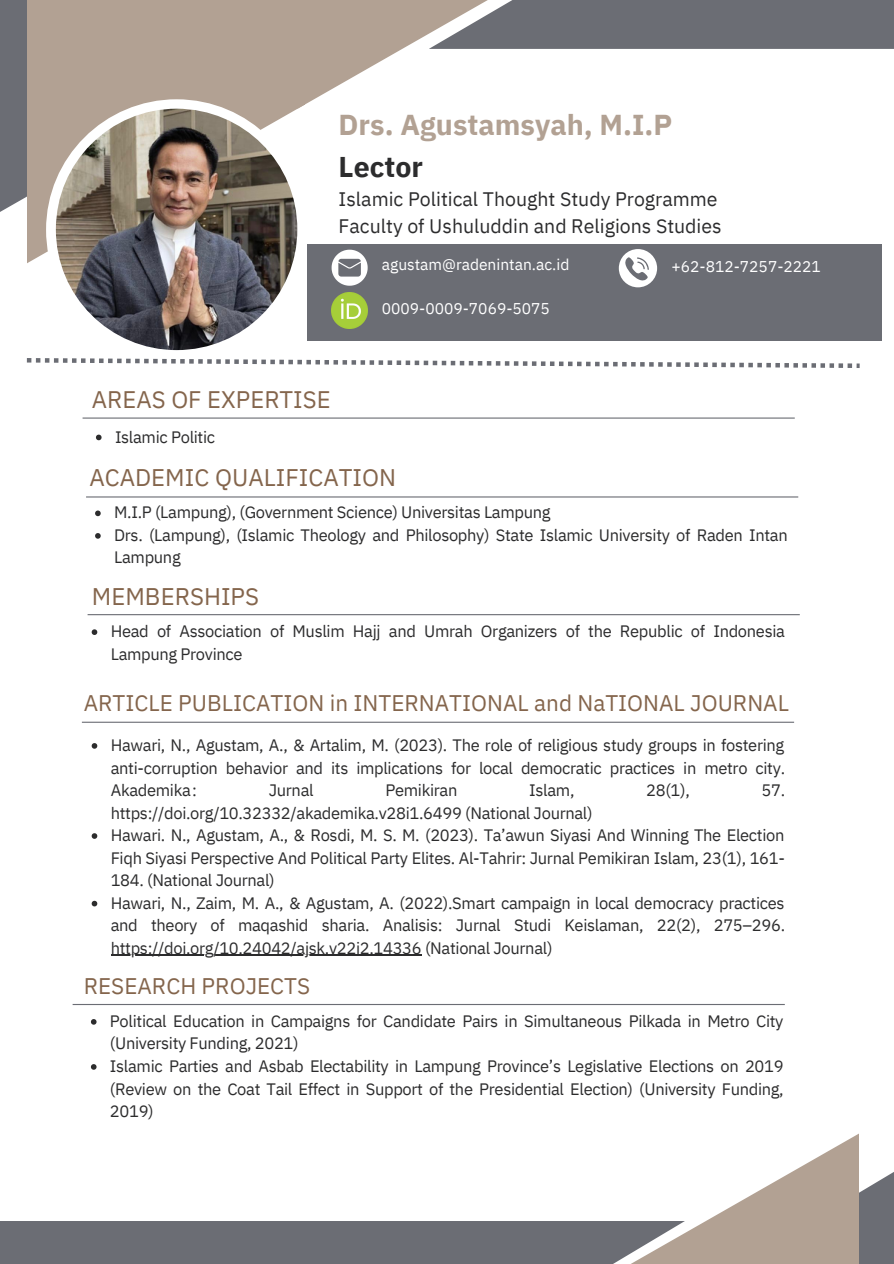
<style>
.page{position:relative;width:894px;height:1264px;background:#fff}
.page>*{position:absolute;margin:0;border:0;box-sizing:border-box;transform-origin:0 0}
.t1{font:700 28.65px "IBM Plex Sans";color:#b2a193}
.t2{font:700 28.5px "IBM Plex Sans";color:#2c2c2d}
.t3{font:24px "IBM Plex Sans";color:#84654c}
.t4{font:23.85px "IBM Plex Sans";color:#84654c}
.t5{font:22.5px "IBM Plex Sans";color:#84654c}
.t6{font:19.5px "IBM Plex Sans";color:#2c2c2d}
.t7{font:16.5px/22.5px "IBM Plex Sans Thai";letter-spacing:-.02em;color:#2c2c2d;text-align:justify}
.t8{font:15.6px "IBM Plex Sans Thai";color:#fff}
</style>
<div class="page">
<div style="left:0;top:0;width:27px;height:212px;background:#6b6d74"></div>
<svg style="left:27px;top:105px;width:270px;height:158px;background:#bdafa3"></svg>
<svg style="left:859px;top:1172px;width:34px;height:91px;background:#7c7d84"></svg>
<svg style="left:685px;top:1133px;width:174px;height:130px;fill:#b2a193"></svg>
<div style="left:0;top:1220px;width:685px;height:43px;background:#6b6d74"></div>
<svg style="left:297px;top:0;width:131px;height:109px;fill:#b2a193"></svg>
<div style="left:27px;top:0;width:277px;height:105px;background:#b2a193"></div>
<div style="left:46px;top:99px;width:261px;height:261px;background:#fff;border-radius:50%"></div>
<img style="left:56px;top:109px;width:241px;height:241px;border-radius:50%">
<div style="left:428px;top:0;width:465px;height:49px;background:#6b6d74"></div>
<div style="left:307px;top:244px;width:574px;height:97px;background:#6b6d74"></div>
<svg style="left:331px;top:250px;width:36px;height:36px"></svg>
<svg style="left:618px;top:249px;width:39px;height:38px"></svg>
<hr style="left:86px;top:496px;width:712px;height:1px;background:#6b6d74">
<hr style="left:83px;top:417px;width:711px;height:1px;background:#6b6d74">
<svg style="left:27px;top:358px;width:832px;height:10px"></svg>
<hr style="left:88px;top:614px;width:711px;height:1px;background:#6b6d74">
<hr style="left:82px;top:721px;width:711px;height:1px;background:#6b6d74">
<img style="left:331px;top:292px;width:36px;height:36px">
<svg style="left:95px;top:510px;width:6px;height:6px"></svg>
<svg style="left:95px;top:533px;width:6px;height:5px"></svg>
<svg style="left:92px;top:629px;width:5px;height:6px"></svg>
<svg style="left:96px;top:434px;width:5px;height:6px"></svg>
<svg style="left:92px;top:743px;width:5px;height:5px"></svg>
<svg style="left:92px;top:833px;width:5px;height:5px"></svg>
<svg style="left:92px;top:900px;width:5px;height:6px"></svg>
<hr style="left:111px;top:954px;width:310px;height:2px;background:#2c2c2d">
<hr style="left:73px;top:1003px;width:711px;height:2px;background:#6b6d74">
<svg style="left:91px;top:1019px;width:5px;height:5px"></svg>
<svg style="left:91px;top:1064px;width:5px;height:5px"></svg>
<p class="t1" style="left:338px;top:106px;width:335px">Drs. Agustamsyah, M.I.P</p>
<p class="t2" style="left:338px;top:147px;width:86px">Lector</p>
<p class="t6" style="left:338px;top:186px;width:380px">Islamic Political Thought Study Programme</p>
<p class="t6" style="left:338px;top:213px;width:384px">Faculty of Ushuluddin and Religions Studies</p>
<p class="t8" style="left:381px;top:256px;width:189px">agustam@radenintan.ac.id</p>
<p class="t8" style="left:671px;top:257px;width:151px">+62-812-7257-2221</p>
<p class="t4" style="left:92px;top:383px;width:240px">AREAS OF EXPERTISE</p>
<p class="t7" style="left:115px;top:425px;width:102px">Islamic Politic</p>
<p class="t8" style="left:381px;top:300px;width:170px">0009-0009-7069-5075</p>
<p class="t3" style="left:89px;top:461px;width:308px">ACADEMIC QUALIFICATION</p>
<p class="t7" style="left:114px;top:501px;width:438px">M.I.P (Lampung), (Government Science) Universitas Lampung</p>
<p class="t7" style="left:114px;top:524px;width:675px">Drs. (Lampung), (Islamic Theology and Philosophy) State Islamic University of Raden Intan<br>Lampung</p>
<p class="t3" style="left:92px;top:580px;width:169px">MEMBERSHIPS</p>
<p class="t7" style="left:111px;top:620px;width:675px">Head of Association of Muslim Hajj and Umrah Organizers of the Republic of Indonesia<br>Lampung Province</p>
<p class="t5" style="left:84px;top:688px;width:706px">ARTICLE PUBLICATION in INTERNATIONAL and NaTIONAL JOURNAL</p>
<p class="t7" style="left:111px;top:734px;width:675px">Hawari, N., Agustam, A., &amp; Artalim, M. (2023). The role of religious study groups in fostering anti-corruption behavior and its implications for local democratic practices in metro city.<br>Akademika:</p>
<p class="t7" style="left:269px;top:779px;width:46px">Jurnal</p>
<p class="t7" style="left:385px;top:779px;width:74px">Pemikiran</p>
<p class="t7" style="left:529px;top:779px;width:47px">Islam,</p>
<p class="t7" style="left:646px;top:779px;width:45px">28(1),</p>
<p class="t7" style="left:761px;top:779px;width:25px">57.</p>
<p class="t7" style="left:111px;top:801px;width:483px">https://doi.org/10.32332/akademika.v28i1.6499 (National Journal)</p>
<p class="t7" style="left:111px;top:824px;width:675px">Hawari. N., Agustam, A., &amp; Rosdi, M. S. M. (2023). Ta’awun Siyasi And Winning The Election Fiqh Siyasi Perspective And Political Party Elites. Al-Tahrir: Jurnal Pemikiran Islam, 23(1), 161- 184. (National Journal)</p>
<p class="t7" style="left:111px;top:891px;width:675px">Hawari, N., Zaim, M. A., &amp; Agustam, A. (2022).Smart campaign in local democracy practices and theory of maqashid sharia. Analisis: Jurnal Studi Keislaman, 22(2), 275–296. https://doi.org/10.24042/ajsk.v22i2.14336 (National Journal)</p>
<p class="t5" style="left:84px;top:971px;width:228px">RESEARCH PROJECTS</p>
<p class="t7" style="left:110px;top:1009px;width:674px">Political Education in Campaigns for Candidate Pairs in Simultaneous Pilkada in Metro City (University Funding, 2021)</p>
<p class="t7" style="left:110px;top:1055px;width:675px">Islamic Parties and Asbab Electability in Lampung Province’s Legislative Elections on 2019 (Review on the Coat Tail Effect in Support of the Presidential Election) (University Funding, 2019)</p>
</div>
